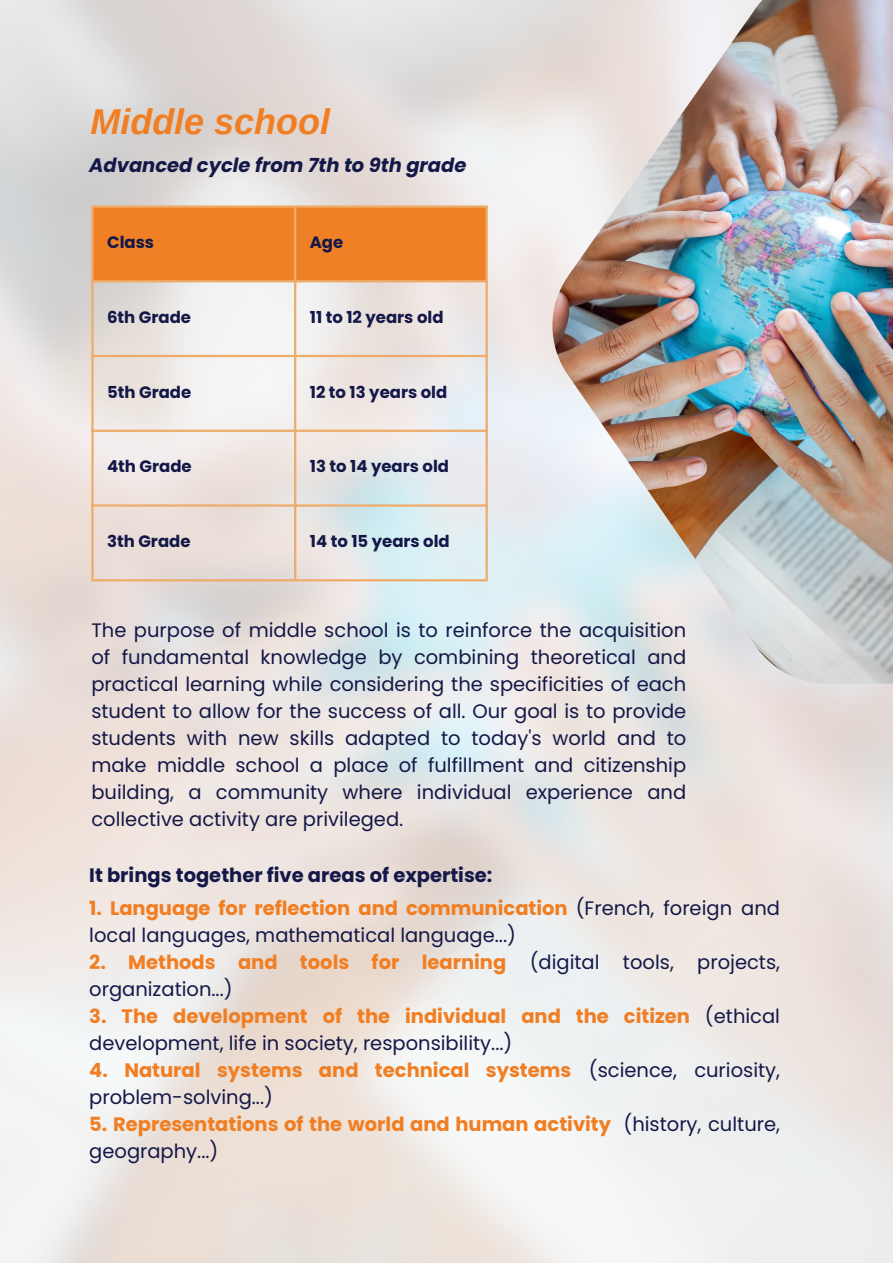
<style>
.page{position:relative;width:893px;height:1264px;background:#fff}
.page>*{position:absolute;margin:0;border:0;box-sizing:border-box;transform-origin:0 0}
.t1{font:italic 700 35.85px "Arimo";color:#f17e22}
.t2{font:19.5px/27px "Poppins";color:#141848}
.t3{font:700 19.5px/27px "Poppins";color:#f17e22}
.t4{font:700 19.5px "Poppins";color:#141848}
.t5{font:italic 700 19.5px "Poppins";color:#141848}
.t6{font:700 16.5px "Poppins";color:#141848}
.s1{font-weight:700;color:#f17e22}
.s2{font-weight:400;color:#141848}
</style>
<div class="page">
<img style="left:552px;top:0;width:340px;height:683px">
<div style="left:94px;top:208px;width:391px;height:72px;background:#f08025"></div>
<hr style="left:91px;top:208px;width:3px;height:371px;background:#eeac6a">
<hr style="left:294px;top:208px;width:2px;height:371px;background:#eeac6a">
<hr style="left:485px;top:208px;width:3px;height:371px;background:#eeac6a">
<hr style="left:91px;top:205px;width:397px;height:3px;background:#eeac6a">
<hr style="left:91px;top:280px;width:397px;height:2px;background:#eeac6a">
<hr style="left:91px;top:355px;width:397px;height:2px;background:#eeac6a">
<hr style="left:91px;top:429px;width:397px;height:3px;background:#eeac6a">
<hr style="left:91px;top:504px;width:397px;height:2px;background:#eeac6a">
<hr style="left:91px;top:579px;width:397px;height:2px;background:#eeac6a">
<h1 class="t1" style="left:90px;top:97px;width:241px">Middle school</h1>
<p class="t5" style="left:89px;top:154px;width:378px">Advanced cycle from 7th to 9th grade</p>
<p class="t6" style="left:107px;top:233px;width:48px">Class</p>
<p class="t6" style="left:310px;top:233px;width:35px">Age</p>
<p class="t6" style="left:107px;top:307px;width:85px">6th Grade</p>
<p class="t6" style="left:310px;top:307px;width:135px">11 to 12 years old</p>
<p class="t6" style="left:107px;top:382px;width:86px">5th Grade</p>
<p class="t6" style="left:310px;top:382px;width:139px">12 to 13 years old</p>
<p class="t6" style="left:107px;top:457px;width:86px">4th Grade</p>
<p class="t6" style="left:310px;top:457px;width:141px">13 to 14 years old</p>
<p class="t6" style="left:107px;top:532px;width:85px">3th Grade</p>
<p class="t6" style="left:310px;top:532px;width:141px">14 to 15 years old</p>
<p class="t2" style="left:91px;top:616px;width:596px;text-align:justify">The purpose of middle school is to reinforce the acquisition of fundamental knowledge by combining theoretical and practical learning while considering the specificities of each student to allow for the success of all. Our goal is to provide students with new skills adapted to today's world and to make middle school a place of fulfillment and citizenship building, a community where individual experience and collective activity are privileged.</p>
<p class="t4" style="left:89px;top:863px;width:404px">It brings together five areas of expertise:</p>
<p class="t2" style="left:89px;top:895px;width:692px"><span class="s1">1. Language for reflection and communication</span> (French, foreign and local languages, mathematical language...)</p>
<p class="t2" style="left:89px;top:949px;width:692px"><span class="s1">2. Methods and tools for learning</span> (digital tools, projects, organization...)</p>
<p class="t2" style="left:89px;top:1003px;width:692px"><span class="s1">3. The development of the individual and the citizen</span> (ethical development, life in society, responsibility...)</p>
<p class="t2" style="left:89px;top:1057px;width:692px"><span class="s1">4. Natural systems and technical systems</span> (science, curiosity, problem-solving...)</p>
<p class="t3" style="left:89px;top:1111px;width:692px">5. Representations of the world and human activity <span class="s2">(history, culture, geography...)</span></p>
</div>
